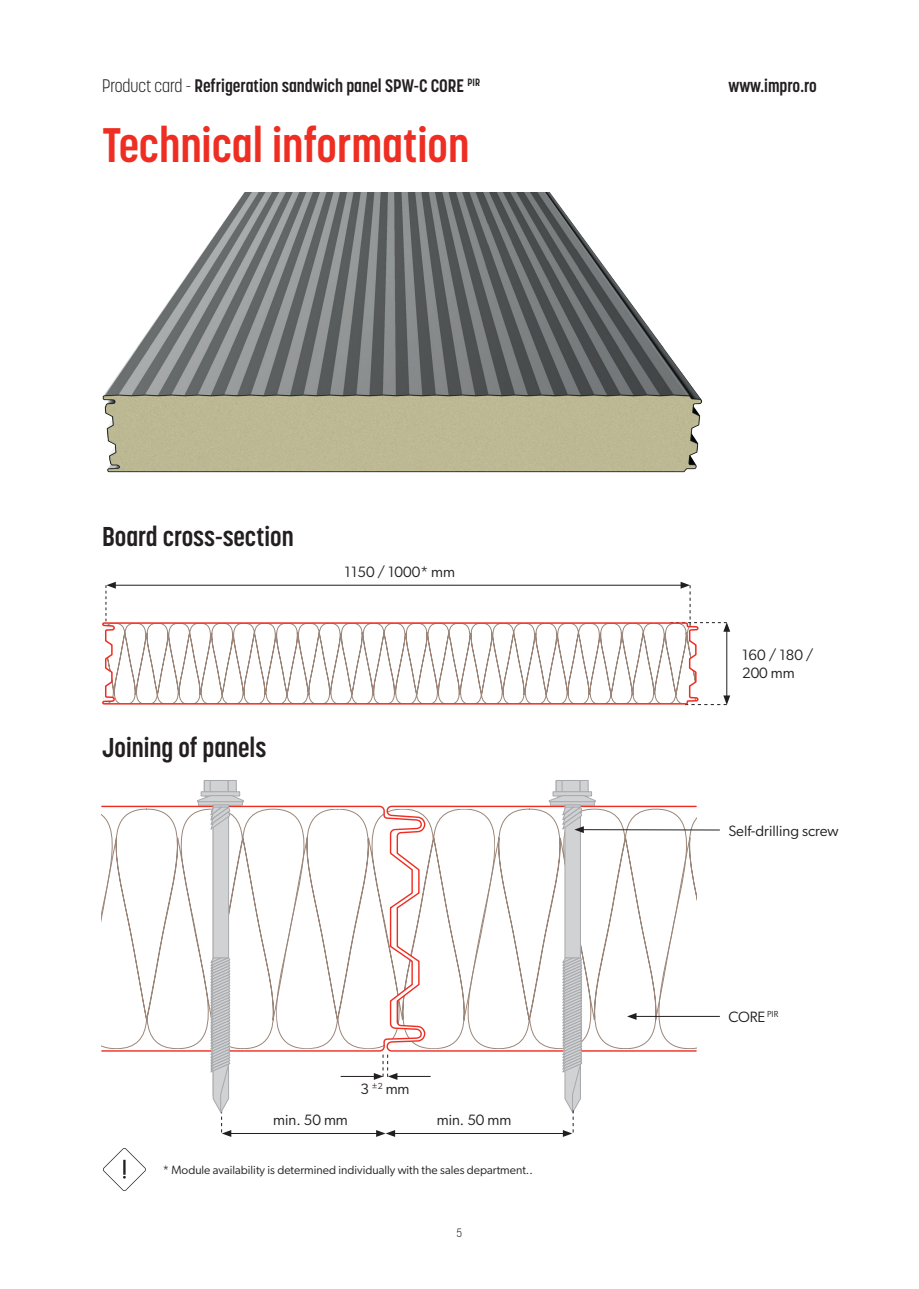
<style>
.page{position:relative;width:919px;height:1289px;background:#fff}
.page>*{position:absolute;margin:0;border:0;box-sizing:border-box;transform-origin:0 0}
.t1{font:700 48px "Korolev Condensed";color:#ee2e22}
.t2{font:700 27px "Korolev Condensed";color:#231f20}
.t3{font:700 18px "Korolev Condensed";color:#231f20}
.t4{font:15px/18px "Gibson";color:#231f20}
.t5{font:12px "Gibson";color:#231f20}
.t6{font:300 12px "Korolev Condensed";color:#231f20}
.s1{font-weight:300}
</style>
<div class="page">
<hr style="left:113px;top:585px;width:570px;height:1px;background:#231f20">
<hr style="left:726px;top:629px;width:1px;height:69px;background:#231f20">
<svg style="left:106px;top:581px;width:10px;height:40px"></svg>
<svg style="left:670px;top:581px;width:60px;height:50px"></svg>
<svg style="left:699px;top:695px;width:31px;height:10px"></svg>
<img style="left:102px;top:192px;width:601px;height:281px">
<svg style="left:103px;top:1148px;width:43px;height:42px"></svg>
<svg style="left:102px;top:621px;width:597px;height:84px"></svg>
<svg style="left:101px;top:805px;width:596px;height:247px"></svg>
<svg style="left:580px;top:780px;width:8px;height:11px"></svg>
<div style="left:555px;top:780px;width:25px;height:12px;background:#d1d2d4;border:1px solid #a8a9ad"></div>
<div style="left:561px;top:780px;width:19px;height:12px;background:#d1d2d4;border:1px solid #a8a9ad"></div>
<svg style="left:552px;top:791px;width:40px;height:4px"></svg>
<div style="left:564px;top:804px;width:16px;height:154px;background:#d1d2d4;border:1px solid #a8a9ad"></div>
<hr style="left:581px;top:829px;width:138px;height:1px;background:#231f20">
<svg style="left:548px;top:795px;width:48px;height:38px"></svg>
<hr style="left:634px;top:1016px;width:85px;height:1px;background:#231f20">
<svg style="left:627px;top:1012px;width:9px;height:7px"></svg>
<hr style="left:340px;top:1076px;width:36px;height:1px;background:#231f20">
<hr style="left:395px;top:1076px;width:35px;height:1px;background:#231f20">
<svg style="left:374px;top:1054px;width:23px;height:25px"></svg>
<hr style="left:229px;top:1133px;width:149px;height:1px;background:#231f20">
<hr style="left:392px;top:1133px;width:173px;height:1px;background:#231f20">
<svg style="left:376px;top:1130px;width:19px;height:6px"></svg>
<svg style="left:561px;top:956px;width:21px;height:180px"></svg>
<div style="left:204px;top:780px;width:33px;height:12px;background:#d1d2d4;border:1px solid #a8a9ad"></div>
<svg style="left:204px;top:780px;width:6px;height:11px"></svg>
<div style="left:210px;top:780px;width:18px;height:12px;background:#d1d2d4;border:1px solid #a8a9ad"></div>
<svg style="left:201px;top:791px;width:39px;height:4px"></svg>
<div style="left:213px;top:804px;width:16px;height:154px;background:#d1d2d4;border:1px solid #a8a9ad"></div>
<svg style="left:209px;top:956px;width:22px;height:180px"></svg>
<svg style="left:196px;top:795px;width:48px;height:36px"></svg>
<p class="t3" style="left:102px;top:75px;width:379px"><span class="s1">Product card -</span> Refrigeration sandwich panel SPW-C CORE <sup>PIR</sup></p>
<p class="t3" style="left:728px;top:75px;width:90px">www.impro.ro</p>
<h1 class="t1" style="left:102px;top:117px;width:368px">Technical information</h1>
<h2 class="t2" style="left:102px;top:521px;width:193px">Board cross-section</h2>
<p class="t4" style="left:344px;top:562px;width:112px">1150 / 1000* mm</p>
<h2 class="t2" style="left:102px;top:731px;width:166px">Joining of panels</h2>
<p class="t4" style="left:360px;top:1079px;width:51px">3 <sup>±2</sup> mm</p>
<p class="t4" style="left:273px;top:1110px;width:76px">min. 50 mm</p>
<p class="t4" style="left:437px;top:1110px;width:76px">min. 50 mm</p>
<p class="t5" style="left:163px;top:1162px;width:372px">* Module availability is determined individually with the sales department..</p>
<p class="t6" style="left:456px;top:1225px;width:7px">5</p>
<p class="t4" style="left:742px;top:646px;width:73px">160 / 180 /<br>200 mm</p>
<p class="t4" style="left:728px;top:821px;width:112px">Self-drilling screw</p>
<p class="t4" style="left:728px;top:1008px;width:51px">CORE <sup>PIR</sup></p>
</div>
